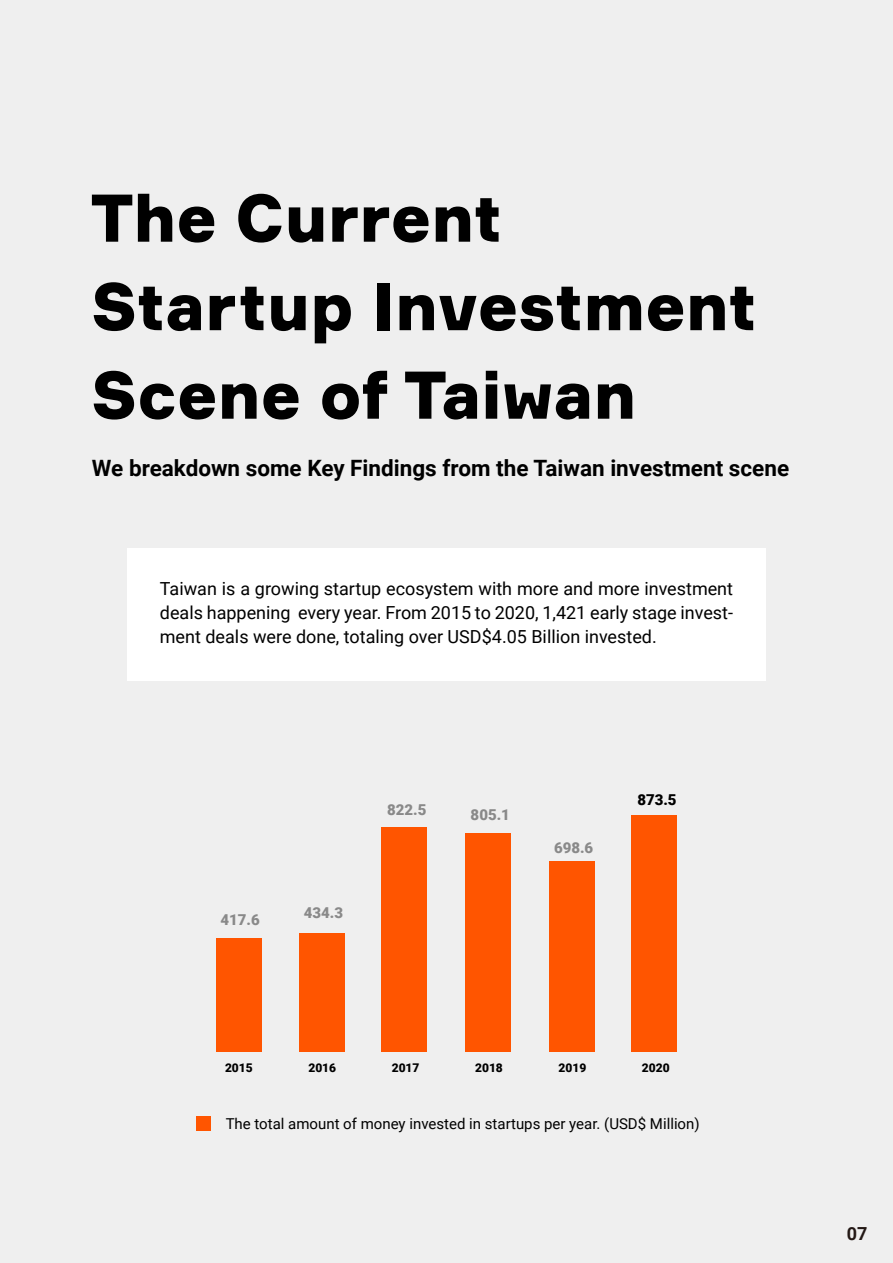
<style>
.page{position:relative;width:893px;height:1263px;background:#efefef}
.page>*{position:absolute;margin:0;border:0;box-sizing:border-box;transform-origin:0 0}
.t1{font:900 66px/88.5px "Formular";color:#000}
.t2{font:700 22.5px "Roboto";color:#000}
.t3{font:18px/24px "Roboto";color:#000;text-align:justify}
.t4{font:700 18px "Roboto";color:#231815}
.t5{font:15px "Roboto";color:#000}
.t6{font:900 15px "Roboto";color:#898989}
.t7{font:900 15px "Roboto";color:#000}
.t8{font:900 12px "Roboto";color:#000}
</style>
<div class="page">
<div style="left:127px;top:549px;width:639px;height:132px;background:#fff"></div>
<div style="left:216px;top:938px;width:46px;height:113px;background:#f50"></div>
<div style="left:299px;top:933px;width:45px;height:118px;background:#f50"></div>
<div style="left:382px;top:827px;width:45px;height:224px;background:#f50"></div>
<div style="left:465px;top:833px;width:46px;height:218px;background:#f50"></div>
<div style="left:549px;top:861px;width:45px;height:190px;background:#f50"></div>
<div style="left:631px;top:814px;width:46px;height:237px;background:#f50"></div>
<div style="left:196px;top:1116px;width:15px;height:15px;background:#f50"></div>
<h1 class="t1" style="left:91px;top:173px;width:667px">The Current<br>Startup Investment<br>Scene of Taiwan</h1>
<p class="t2" style="left:92px;top:452px;width:699px">We breakdown some Key Findings from the Taiwan investment scene</p>
<p class="t3" style="left:160px;top:576px;width:575px">Taiwan is a growing startup ecosystem with more and more investment deals happening every year. From 2015 to 2020, 1,421 early stage invest&shy;ment deals were done, totaling over USD$4.05 Billion invested.</p>
<p class="t6" style="left:220px;top:909px;width:41px">417.6</p>
<p class="t6" style="left:304px;top:902px;width:41px">434.3</p>
<p class="t6" style="left:387px;top:799px;width:41px">822.5</p>
<p class="t6" style="left:471px;top:804px;width:41px">805.1</p>
<p class="t6" style="left:554px;top:837px;width:41px">698.6</p>
<p class="t7" style="left:637px;top:789px;width:41px">873.5</p>
<p class="t8" style="left:225px;top:1059px;width:29px">2015</p>
<p class="t8" style="left:308px;top:1059px;width:29px">2016</p>
<p class="t8" style="left:392px;top:1059px;width:29px">2017</p>
<p class="t8" style="left:475px;top:1059px;width:29px">2018</p>
<p class="t8" style="left:558px;top:1059px;width:29px">2019</p>
<p class="t8" style="left:642px;top:1059px;width:29px">2020</p>
<p class="t5" style="left:226px;top:1113px;width:475px">The total amount of money invested in startups per year. (USD$ Million)</p>
<p class="t4" style="left:847px;top:1221px;width:22px">07</p>
</div>
